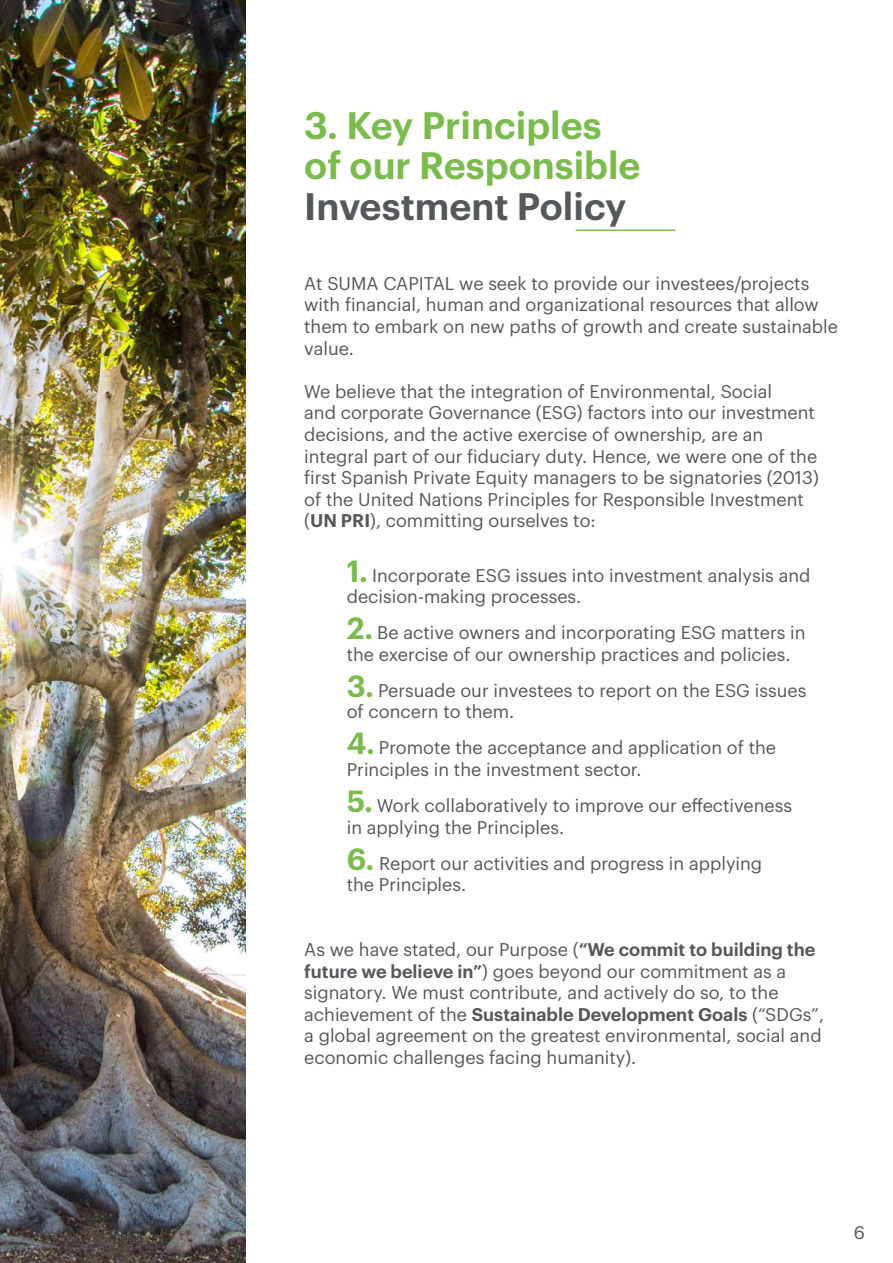
<style>
.page{position:relative;width:893px;height:1263px;background:#fff}
.page>*{position:absolute;margin:0;border:0;box-sizing:border-box;transform-origin:0 0}
.t1{font:600 37.5px/40.5px "Graphik";color:#7bbb4d}
.t2{font:600 37.5px "Graphik";color:#55585a}
.t3{font:18px/21.6px "Graphik";color:#55575a}
.s1{font-weight:600}
.s2{font-weight:600;font-size:30px;color:#7bbb4d}
</style>
<div class="page">
<hr style="left:576px;top:230px;width:99px;height:1px;background:#7bbb4d">
<img style="left:0;top:0;width:245px;height:1263px">
<h1 class="t1" style="left:304px;top:102px;width:338px">3. Key Principles of our Responsible</h1>
<h1 class="t2" style="left:304px;top:178px;width:324px">Investment Policy</h1>
<p class="t3" style="left:304px;top:271px;width:535px">At SUMA CAPITAL we seek to provide our investees/projects with financial, human and organizational resources that allow them to embark on new paths of growth and create sustainable value.</p>
<p class="t3" style="left:304px;top:379px;width:516px">We believe that the integration of Environmental, Social<br>and corporate Governance (ESG) factors into our investment decisions, and the active exercise of ownership, are an integral part of our fiduciary duty. Hence, we were one of the first Spanish Private Equity managers to be signatories (2013) of the United Nations Principles for Responsible Investment (<span class="s1">UN PRI</span>), committing ourselves to:</p>
<p class="t3" style="left:347px;top:563px;width:465px"><span class="s2">1.</span> Incorporate ESG issues into investment analysis and decision-making processes.</p>
<p class="t3" style="left:347px;top:620px;width:460px"><span class="s2">2.</span> Be active owners and incorporating ESG matters in the exercise of our ownership practices and policies.</p>
<p class="t3" style="left:347px;top:678px;width:461px"><span class="s2">3.</span> Persuade our investees to report on the ESG issues of concern to them.</p>
<p class="t3" style="left:347px;top:735px;width:431px"><span class="s2">4.</span> Promote the acceptance and application of the<br>Principles in the investment sector.</p>
<p class="t3" style="left:347px;top:793px;width:447px"><span class="s2">5.</span> Work collaboratively to improve our effectiveness in applying the Principles.</p>
<p class="t3" style="left:347px;top:851px;width:417px"><span class="s2">6.</span> Report our activities and progress in applying the Principles.</p>
<p class="t3" style="left:304px;top:937px;width:521px">As we have stated, our Purpose (<span class="s1">“We commit to building the future we believe in”</span>) goes beyond our commitment as a signatory. We must contribute, and actively do so, to the achievement of the <span class="s1">Sustainable Development Goals</span> (“SDGs”, a global agreement on the greatest environmental, social and economic challenges facing humanity).</p>
<p class="t3" style="left:854px;top:1220px;width:13px">6</p>
</div>
